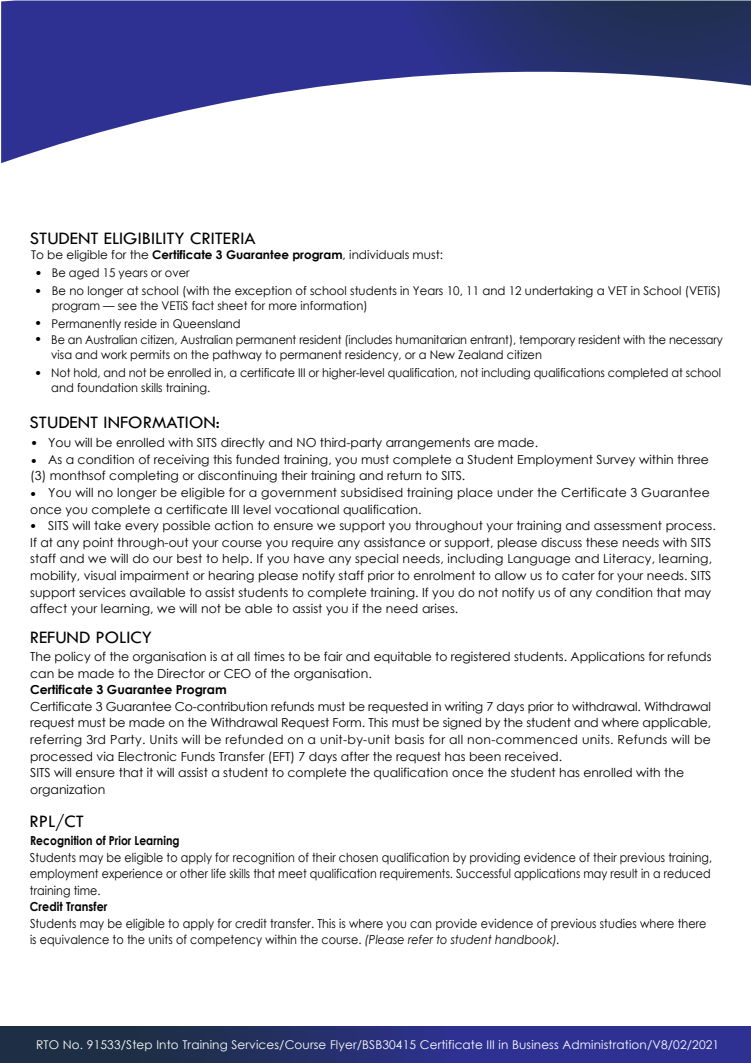
<style>
.page{position:relative;width:751px;height:1063px;background:#fff}
.page>*{position:absolute;margin:0;border:0;box-sizing:border-box;transform-origin:0 0}
.t1{font:700 34px/32.8px "Economica";color:#000;text-align:justify}
.t2{font:18.15px "Tw Cen";color:#000}
.t3{font:12.45px/16.6px "Century Gothic";color:#000}
.t4{font:12.45px/16.6px "Century Gothic";color:#000;text-align:justify;scale:.89 1}
.t5{font:12.45px/16.6px "Century Gothic";color:#000;scale:.9 1}
.t6{font:700 12.45px "Century Gothic";letter-spacing:.005em;color:#000}
.t7{font:700 12.45px "Century Gothic";letter-spacing:.005em;color:#000;scale:.86 1}
.t8{font:700 12.45px "Century Gothic";letter-spacing:.005em;color:#000;scale:.89 1}
.t9{font:12px/15px "Century Gothic";color:#000;scale:.94 1}
.t10{font:12px/18px "Century Gothic";color:#000}
.t11{font:12px "Century Gothic";letter-spacing:.01em;color:#fff}
.t12{font:12px "Century Gothic";color:#000;scale:.95 1}
.s1{font-weight:700}
.s2{font-style:italic}
</style>
<div class="page">
<svg style="left:1px;top:0;width:750px;height:163px"></svg>
<svg style="left:0;top:1026px;width:751px;height:37px;background:#273071"></svg>
<h2 class="t2" style="left:30px;top:227px;width:227px">STUDENT ELIGIBILITY CRITERIA</h2>
<p class="t10" style="left:52px;top:245px;width:393px;text-indent:-21px">To be eligible for the <span class="s1">Certificate 3 Guarantee program</span>, individuals must:<br>Be aged 15 years or over</p>
<h1 class="t1" style="left:36px;top:246px;width:8px">.</h1>
<h1 class="t1" style="left:35px;top:264px;width:8px">.</h1>
<p class="t10" style="left:52px;top:283px;width:670px;line-height:15px">Be no longer at school (with the exception of school students in Years 10, 11 and 12 undertaking a VET in School (VETiS) program — see the VETiS fact sheet for more information)</p>
<h1 class="t1" style="left:35px;top:296px;width:8px">.</h1>
<h1 class="t1" style="left:35px;top:312px;width:8px">.</h1>
<h1 class="t1" style="left:35px;top:346px;width:8px">.</h1>
<p class="t12" style="left:52px;top:315px;width:200px">Permanently reside in Queensland</p>
<p class="t9" style="left:51px;top:365px;width:714px">Not hold, and not be enrolled in, a certificate III or higher-level qualification, not including qualifications completed at school and foundation skills training.</p>
<p class="t9" style="left:51px;top:332px;width:715px">Be an Australian citizen, Australian permanent resident (includes humanitarian entrant), temporary resident with the necessary visa and work permits on the pathway to permanent residency, or a New Zealand citizen</p>
<h2 class="t2" style="left:30px;top:411px;width:192px">STUDENT INFORMATION:</h2>
<h1 class="t1" style="left:31px;top:416px;width:8px">.</h1>
<h1 class="t1" style="left:30px;top:434px;width:8px">. . .</h1>
<p class="t3" style="left:48px;top:434px;width:491px">You will be enrolled with SITS directly and NO third-party arrangements are made.</p>
<p class="t3" style="left:48px;top:451px;width:662px">As a condition of receiving this funded training, you must complete a Student Employment Survey within three</p>
<p class="t3" style="left:30px;top:468px;width:436px">(3) monthsof completing or discontinuing their training and return to SITS.</p>
<p class="t3" style="left:48px;top:484px;width:663px">You will no longer be eligible for a government subsidised training place under the Certificate 3 Guarantee</p>
<p class="t3" style="left:30px;top:501px;width:393px">once you complete a certificate III level vocational qualification.</p>
<p class="t3" style="left:48px;top:517px;width:669px">SITS will take every possible action to ensure we support you throughout your training and assessment process.</p>
<p class="t3" style="left:30px;top:534px;width:682px">If at any point through-out your course you require any assistance or support, please discuss these needs with SITS</p>
<p class="t3" style="left:30px;top:550px;width:683px">staff and we will do our best to help. If you have any special needs, including Language and Literacy, learning,</p>
<p class="t3" style="left:30px;top:567px;width:682px">mobility, visual impairment or hearing please notify staff prior to enrolment to allow us to cater for your needs. SITS</p>
<p class="t3" style="left:30px;top:584px;width:682px">support services available to assist students to complete training. If you do not notify us of any condition that may</p>
<p class="t3" style="left:30px;top:600px;width:430px">affect your learning, we will not be able to assist you if the need arises.</p>
<h2 class="t2" style="left:30px;top:626px;width:124px">REFUND POLICY</h2>
<p class="t3" style="left:30px;top:648px;width:683px">The policy of the organisation is at all times to be fair and equitable to registered students. Applications for refunds can be made to the Director or CEO of the organisation.</p>
<p class="t6" style="left:30px;top:680px;width:198px">Certificate 3 Guarantee Program</p>
<p class="t3" style="left:30px;top:698px;width:682px">Certificate 3 Guarantee Co-contribution refunds must be requested in writing 7 days prior to withdrawal. Withdrawal request must be made on the Withdrawal Request Form. This must be signed by the student and where applicable, referring 3rd Party. Units will be refunded on a unit-by-unit basis for all non-commenced units. Refunds will be processed via Electronic Funds Transfer (EFT) 7 days after the request has been received.<br>SITS will ensure that it will assist a student to complete the qualification once the student has enrolled with the organization</p>
<h2 class="t2" style="left:29px;top:811px;width:56px">RPL/CT</h2>
<p class="t7" style="left:30px;top:831px;width:175px">Recognition of Prior Learning</p>
<p class="t4" style="left:30px;top:849px;width:768px">Students may be eligible to apply for recognition of their chosen qualification by providing evidence of their previous training, employment experience or other life skills that meet qualification requirements. Successful applications may result in a reduced training time.</p>
<p class="t8" style="left:30px;top:897px;width:89px">Credit Transfer</p>
<p class="t5" style="left:30px;top:915px;width:753px">Students may be eligible to apply for credit transfer. This is where you can provide evidence of previous studies where there is equivalence to the units of competency within the course. <span class="s2">(Please refer to student handbook).</span></p>
<p class="t11" style="left:36px;top:1036px;width:684px">RTO No. 91533/Step Into Training Services/Course Flyer/BSB30415 Certificate III in Business Administration/V8/02/2021</p>
</div>
